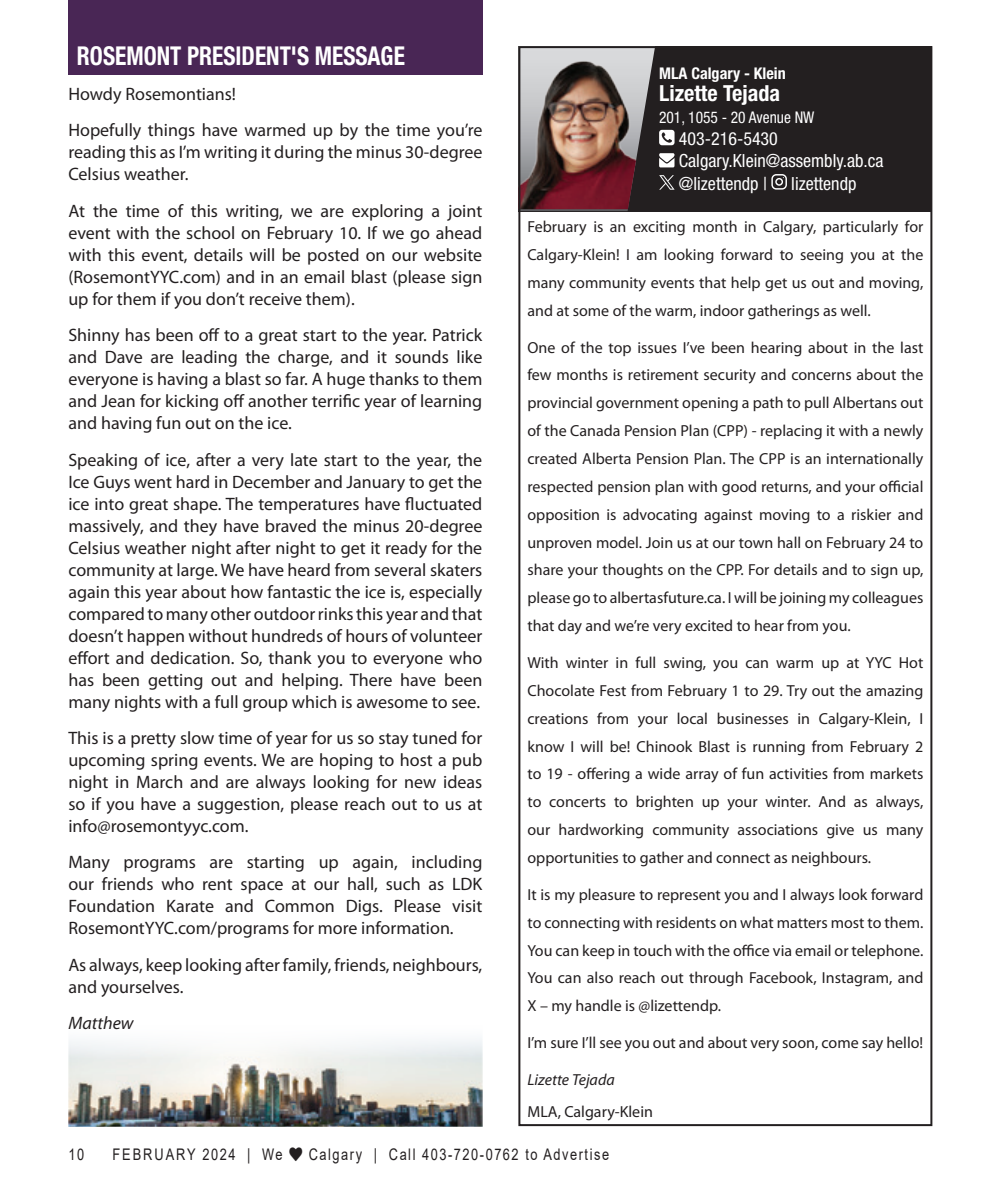
<style>
.page{position:relative;width:990px;height:1188px;background:#fff}
.page>*{position:absolute;margin:0;border:0;box-sizing:border-box;transform-origin:0 0}
.t1{font:700 condensed 26px "Helvetica Neue LT Std";color:#fff;scale:.9 1}
.t2{font:700 condensed 22.2px "Helvetica Neue LT Std";color:#fff}
.t3{font:condensed 18.2px/22.2px "Helvetica Neue LT Std";color:#fff}
.Body_text{font:18px/22px "Myriad Pro";color:#231f20;text-align:justify}
.t4{font:condensed 18px "Helvetica Neue LT Std";color:#fff}
.Body_text-2{font:italic 18px "Myriad Pro";color:#231f20}
.t5{font:condensed 16.2px "Helvetica Neue LT Std";color:#fff;scale:.96 1}
.t6{font:700 condensed 16.2px "Helvetica Neue LT Std";color:#fff}
.t7{font:16px/27.8px "Myriad Pro";color:#231f20;text-align:justify}
.t8{font:16px "Arial";letter-spacing:.12em;color:#231f20;scale:.8 1}
.t9{font:16px "Arial";letter-spacing:.155em;color:#231f20;scale:.8 1}
.s1{font-style:italic}
</style>
<div class="page">
<div style="left:68px;top:0;width:414px;height:74px;background:#492655"></div>
<img style="left:68px;top:1039px;width:414px;height:87px">
<div style="left:518px;top:46px;width:414px;height:165px;background:#231f20"></div>
<svg style="left:521px;top:49px;width:154px;height:162px"></svg>
<svg style="left:771px;top:174px;width:16px;height:16px"></svg>
<p class="t1" style="left:77px;top:40px;width:366px">ROSEMONT PRESIDENT'S MESSAGE</p>
<p class="Body_text" style="left:68px;top:83px;width:169px">Howdy Rosemontians!</p>
<p class="Body_text" style="left:68px;top:119px;width:416px">Hopefully things have warmed up by the time you’re reading this as I’m writing it during the minus 30-degree Celsius weather.</p>
<p class="Body_text" style="left:68px;top:199px;width:416px">At the time of this writing, we are exploring a joint event with the school on February 10. If we go ahead with this event, details will be posted on our website (RosemontYYC.com) and in an email blast (please sign up for them if you don’t receive them).</p>
<p class="Body_text" style="left:68px;top:324px;width:416px">Shinny has been off to a great start to the year. Patrick and Dave are leading the charge, and it sounds like everyone is having a blast so far. A huge thanks to them and Jean for kicking off another terrific year of learning and having fun out on the ice.</p>
<p class="Body_text" style="left:68px;top:448px;width:416px">Speaking of ice, after a very late start to the year, the Ice Guys went hard in December and January to get the ice into great shape. The temperatures have fluctuated massively, and they have braved the minus 20-degree Celsius weather night after night to get it ready for the community at large. We have heard from several skaters again this year about how fantastic the ice is, especially compared to many other outdoor rinks this year and that doesn’t happen without hundreds of hours of volunteer effort and dedication. So, thank you to everyone who has been getting out and helping. There have been many nights with a full group which is awesome to see.</p>
<p class="Body_text" style="left:68px;top:727px;width:416px">This is a pretty slow time of year for us so stay tuned for upcoming spring events. We are hoping to host a pub night in March and are always looking for new ideas so if you have a suggestion, please reach out to us at info@rosemontyyc.com.</p>
<p class="Body_text" style="left:68px;top:851px;width:416px">Many programs are starting up again, including our friends who rent space at our hall, such as LDK Foundation Karate and Common Digs. Please visit RosemontYYC.com/programs for more information.</p>
<p class="Body_text" style="left:68px;top:953px;width:415px">As always, keep looking after family, friends, neighbours, and yourselves.</p>
<p class="Body_text-2" style="left:68px;top:1012px;width:67px">Matthew</p>
<p class="t6" style="left:659px;top:63px;width:128px">MLA Calgary - Klein</p>
<p class="t2" style="left:659px;top:80px;width:123px">Lizette Tejada</p>
<p class="t5" style="left:659px;top:108px;width:163px">201, 1055 - 20 Avenue NW</p>
<p class="t4" style="left:679px;top:128px;width:101px">403-216-5430</p>
<p class="t3" style="left:679px;top:150px;width:206px">Calgary.Klein@assembly.ab.ca @lizettendp |</p>
<p class="t3" style="left:791px;top:172px;width:67px">lizettendp</p>
<p class="t7" style="left:527px;top:213px;width:397px">February is an exciting month in Calgary, particularly for Calgary-Klein! I am looking forward to seeing you at the many community events that help get us out and moving, and at some of the warm, indoor gatherings as well.</p>
<p class="t7" style="left:527px;top:333px;width:397px">One of the top issues I’ve been hearing about in the last few months is retirement security and concerns about the provincial government opening a path to pull Albertans out of the Canada Pension Plan (CPP) - replacing it with a newly created Alberta Pension Plan. The CPP is an internationally respected pension plan with good returns, and your official opposition is advocating against moving to a riskier and unproven model. Join us at our town hall on February 24 to share your thoughts on the CPP. For details and to sign up, please go to albertasfuture.ca. I will be joining my colleagues that day and we’re very excited to hear from you.</p>
<p class="t7" style="left:527px;top:648px;width:397px">With winter in full swing, you can warm up at YYC Hot Chocolate Fest from February 1 to 29. Try out the amazing creations from your local businesses in Calgary-Klein, I know I will be! Chinook Blast is running from February 2 to 19 - offering a wide array of fun activities from markets to concerts to brighten up your winter. And as always, our hardworking community associations give us many opportunities to gather and connect as neighbours.</p>
<p class="t7" style="left:527px;top:880px;width:397px">It is my pleasure to represent you and I always look forward to connecting with residents on what matters most to them.<br>You can keep in touch with the office via email or telephone.<br>You can also reach out through Facebook, Instagram, and X – my handle is @lizettendp.</p>
<p class="t7" style="left:527px;top:1029px;width:397px">I’m sure I’ll see you out and about very soon, come say hello!</p>
<p class="t7" style="left:527px;top:1063px;width:127px;line-height:32.2px"><span class="s1">Lizette Tejada<br></span>MLA, Calgary-Klein</p>
<p class="t8" style="left:68px;top:1143px;width:21px">10</p>
<p class="t9" style="left:112px;top:1143px;width:214px">FEBRUARY 2024 | We</p>
<p class="t8" style="left:309px;top:1143px;width:377px">Calgary | Call 403-720-0762 to Advertise</p>
</div>
